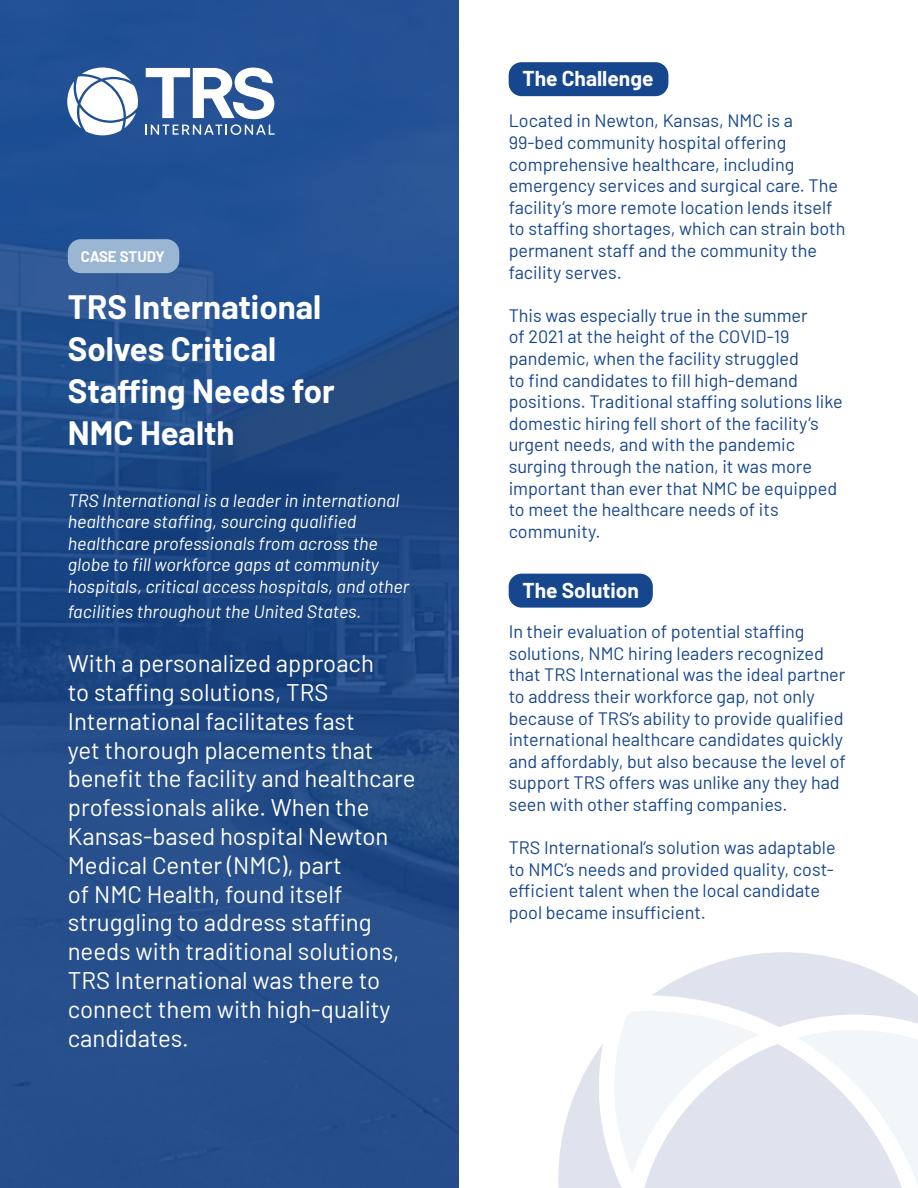
<style>
.page{position:relative;width:918px;height:1188px;background:#fff}
.page>*{position:absolute;margin:0;border:0;box-sizing:border-box;transform-origin:0 0}
.t1{font:700 33px/42px "Barlow";color:#fff}
.body{font:24px/28.8px "Barlow";color:#fff}
.body-2{font:700 21px "Barlow";color:#fff}
.body-3{font:18px/21.6px "Barlow";color:#16468d}
.body-4{font:italic 18px/21.6px "Barlow";color:#fff}
.t2{font:700 15px "Barlow";letter-spacing:-.01em;color:#fff}
</style>
<div class="page">
<svg style="left:558px;top:952px;width:360px;height:236px"></svg>
<img style="left:0;top:0;width:459px;height:1188px">
<div style="left:509px;top:62px;width:159px;height:34px;background:#16468d;border-radius:13px"></div>
<div style="left:509px;top:574px;width:144px;height:34px;background:#16468d;border-radius:13px"></div>
<svg style="left:65px;top:64px;width:74px;height:73px"></svg>
<svg style="left:145px;top:68px;width:130px;height:67px"></svg>
<div style="left:68px;top:239px;width:111px;height:34px;background:#9ab6d3;border-radius:13px"></div>
<p class="t2" style="left:81px;top:246px;width:85px">CASE STUDY</p>
<p class="t1" style="left:68px;top:284px;width:268px">TRS International<br>Solves Critical<br>Staffing Needs for<br>NMC Health</p>
<p class="body-4" style="left:68px;top:488px;width:343px">TRS International is a leader in international healthcare staffing, sourcing qualified healthcare professionals from across the globe to fill workforce gaps at community hospitals, critical access hospitals, and other</p>
<p class="body-4" style="left:68px;top:599px;width:295px">facilities throughout the United States.</p>
<p class="body" style="left:68px;top:647px;width:349px">With a personalized approach<br>to staffing solutions, TRS<br>International facilitates fast<br>yet thorough placements that benefit the facility and healthcare professionals alike. When the<br>Kansas-based hospital Newton<br>Medical Center (NMC), part<br>of NMC Health, found itself struggling to address staffing needs with traditional solutions,<br>TRS International was there to connect them with high-quality candidates.</p>
<p class="body-2" style="left:522px;top:63px;width:133px">The Challenge</p>
<p class="body-3" style="left:509px;top:109px;width:338px">Located in Newton, Kansas, NMC is a 99-bed community hospital offering comprehensive healthcare, including emergency services and surgical care. The facility’s more remote location lends itself to staffing shortages, which can strain both permanent staff and the community the facility serves.</p>
<p class="body-3" style="left:509px;top:303px;width:336px">This was especially true in the summer<br>of 2021 at the height of the COVID-19 pandemic, when the facility struggled<br>to find candidates to fill high-demand positions. Traditional staffing solutions like domestic hiring fell short of the facility’s urgent needs, and with the pandemic surging through the nation, it was more important than ever that NMC be equipped to meet the healthcare needs of its community.</p>
<p class="body-2" style="left:522px;top:575px;width:118px">The Solution</p>
<p class="body-3" style="left:509px;top:620px;width:339px">In their evaluation of potential staffing solutions, NMC hiring leaders recognized that TRS International was the ideal partner to address their workforce gap, not only because of TRS’s ability to provide qualified international healthcare candidates quickly and affordably, but also because the level of support TRS offers was unlike any they had seen with other staffing companies.</p>
<p class="body-3" style="left:509px;top:836px;width:328px">TRS International’s solution was adaptable to NMC’s needs and provided quality, cost&shy;efficient talent when the local candidate pool became insufficient.</p>
</div>
